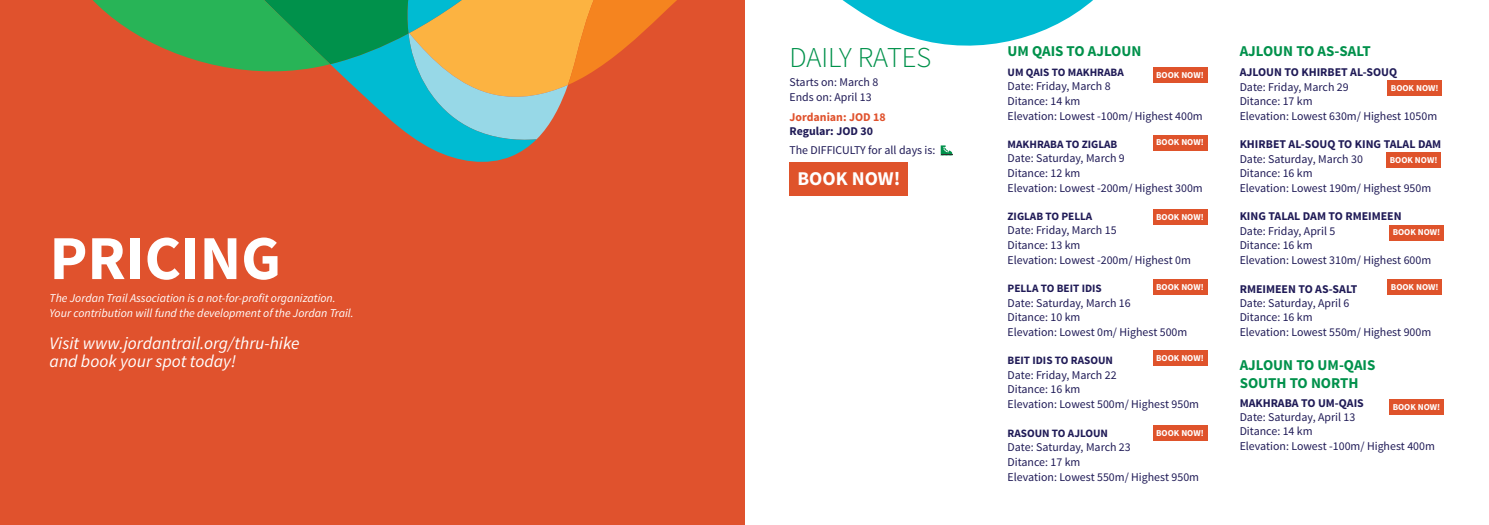
<style>
.page{position:relative;width:1489px;height:525px;background:#fff}
.page>*{position:absolute;margin:0;border:0;box-sizing:border-box;transform-origin:0 0}
.t1{font:700 62.5px "Source Sans Pro";color:#fff}
.t2{font:300 28.75px "Source Sans Pro";letter-spacing:-.005em;color:#00914b}
.t3{font:700 19.5px "Source Sans Pro";color:#fff}
.t4{font:italic 17.5px/17.5px "Source Sans Pro";color:#fff}
.t5{font:700 15px/18px "Source Sans Pro";color:#00914b}
.t6{font:11.88px/14.6px "Source Sans Pro";color:#201b57}
.t7{font:700 11.88px "Source Sans Pro";color:#201b57}
.t8{font:italic 11.88px/15px "Source Sans Pro";color:#fff}
.t9{font:700 11.88px "Source Sans Pro";color:#e0522d}
.t10{font:700 11.25px "Source Sans Pro";color:#201b57}
.t11{font:700 9px "Source Sans Pro";color:#fff}
</style>
<div class="page">
<div style="left:0;top:0;width:744px;height:524px;background:#e0522d"></div>
<svg style="left:842px;top:0;width:251px;height:46px"></svg>
<svg style="left:92px;top:0;width:585px;height:162px"></svg>
<svg style="left:940px;top:145px;width:12px;height:11px"></svg>
<div style="left:789px;top:162px;width:119px;height:34px;background:#df532b"></div>
<div style="left:1152px;top:68px;width:55px;height:15px;background:#df532b"></div>
<div style="left:1386px;top:80px;width:55px;height:16px;background:#df532b"></div>
<div style="left:1388px;top:225px;width:55px;height:15px;background:#df532b"></div>
<div style="left:1386px;top:279px;width:55px;height:16px;background:#df532b"></div>
<div style="left:1388px;top:399px;width:55px;height:15px;background:#df532b"></div>
<div style="left:1152px;top:135px;width:55px;height:15px;background:#df532b"></div>
<div style="left:1385px;top:152px;width:55px;height:16px;background:#df532b"></div>
<div style="left:1152px;top:209px;width:55px;height:16px;background:#df532b"></div>
<div style="left:1152px;top:279px;width:55px;height:16px;background:#df532b"></div>
<div style="left:1152px;top:350px;width:55px;height:16px;background:#df532b"></div>
<div style="left:1152px;top:425px;width:55px;height:15px;background:#df532b"></div>
<h1 class="t1" style="left:50px;top:218px;width:233px">PRICING</h1>
<p class="t8" style="left:50px;top:290px;width:306px">The Jordan Trail Association is a not-for-profit organization.<br>Your contribution will fund the development of the Jordan Trail.</p>
<h3 class="t4" style="left:50px;top:335px;width:251px">Visit www.jordantrail.org/thru-hike and book your spot today!</h3>
<h2 class="t2" style="left:789px;top:39px;width:143px">DAILY RATES</h2>
<p class="t5" style="left:1007px;top:43px;width:135px">UM QAIS TO AJLOUN</p>
<p class="t5" style="left:1239px;top:43px;width:132px">AJLOUN TO AS-SALT</p>
<p class="t7" style="left:1239px;top:65px;width:159px">AJLOUN TO KHIRBET AL-SOUQ</p>
<p class="t6" style="left:1239px;top:79px;width:199px">Date: Friday, March 29<br>Ditance: 17 km<br>Elevation: Lowest 630m/ Highest 1050m</p>
<p class="t7" style="left:1239px;top:137px;width:203px">KHIRBET AL-SOUQ TO KING TALAL DAM</p>
<p class="t6" style="left:1239px;top:151px;width:193px">Date: Saturday, March 30<br>Ditance: 16 km<br>Elevation: Lowest 190m/ Highest 950m</p>
<p class="t7" style="left:1239px;top:209px;width:163px">KING TALAL DAM TO RMEIMEEN</p>
<p class="t6" style="left:1239px;top:223px;width:193px">Date: Friday, April 5<br>Ditance: 16 km<br>Elevation: Lowest 310m/ Highest 600m</p>
<p class="t7" style="left:1239px;top:281px;width:119px">RMEIMEEN TO AS-SALT</p>
<p class="t6" style="left:1239px;top:295px;width:193px">Date: Saturday, April 6<br>Ditance: 16 km<br>Elevation: Lowest 550m/ Highest 900m</p>
<p class="t10" style="left:1007px;top:65px;width:118px">UM QAIS TO MAKHRABA</p>
<p class="t6" style="left:1007px;top:79px;width:197px">Date: Friday, March 8<br>Ditance: 14 km<br>Elevation: Lowest -100m/ Highest 400m</p>
<p class="t10" style="left:1007px;top:137px;width:111px">MAKHRABA TO ZIGLAB</p>
<p class="t6" style="left:1007px;top:151px;width:197px">Date: Saturday, March 9<br>Ditance: 12 km<br>Elevation: Lowest -200m/ Highest 300m</p>
<p class="t10" style="left:1007px;top:209px;width:86px">ZIGLAB TO PELLA</p>
<p class="t6" style="left:1007px;top:223px;width:185px">Date: Friday, March 15<br>Ditance: 13 km<br>Elevation: Lowest -200m/ Highest 0m</p>
<p class="t10" style="left:1007px;top:281px;width:96px">PELLA TO BEIT IDIS</p>
<p class="t6" style="left:1007px;top:295px;width:181px">Date: Saturday, March 16<br>Ditance: 10 km<br>Elevation: Lowest 0m/ Highest 500m</p>
<p class="t10" style="left:1007px;top:353px;width:107px">BEIT IDIS TO RASOUN</p>
<p class="t6" style="left:1007px;top:367px;width:193px">Date: Friday, March 22<br>Ditance: 16 km<br>Elevation: Lowest 500m/ Highest 950m</p>
<p class="t10" style="left:1007px;top:426px;width:102px">RASOUN TO AJLOUN</p>
<p class="t6" style="left:1007px;top:440px;width:193px">Date: Saturday, March 23<br>Ditance: 17 km<br>Elevation: Lowest 550m/ Highest 950m</p>
<p class="t11" style="left:1156px;top:69px;width:49px">BOOK NOW!</p>
<p class="t6" style="left:789px;top:75px;width:90px">Starts on: March 8<br>Ends on: April 13</p>
<p class="t11" style="left:1390px;top:82px;width:49px">BOOK NOW!</p>
<p class="t9" style="left:789px;top:109px;width:98px">Jordanian: JOD 18</p>
<p class="t7" style="left:789px;top:123px;width:85px">Regular: JOD 30</p>
<h3 class="t3" style="left:797px;top:166px;width:104px">BOOK NOW!</h3>
<p class="t11" style="left:1156px;top:137px;width:49px">BOOK NOW!</p>
<p class="t6" style="left:789px;top:143px;width:147px">The DIFFICULTY for all days is:</p>
<p class="t11" style="left:1389px;top:154px;width:49px">BOOK NOW!</p>
<p class="t11" style="left:1156px;top:211px;width:49px">BOOK NOW!</p>
<p class="t11" style="left:1392px;top:226px;width:49px">BOOK NOW!</p>
<p class="t11" style="left:1156px;top:281px;width:49px">BOOK NOW!</p>
<p class="t11" style="left:1390px;top:281px;width:49px">BOOK NOW!</p>
<p class="t11" style="left:1156px;top:352px;width:49px">BOOK NOW!</p>
<p class="t5" style="left:1239px;top:356px;width:137px">AJLOUN TO UM-QAIS<br>SOUTH TO NORTH</p>
<p class="t7" style="left:1239px;top:395px;width:126px">MAKHRABA TO UM-QAIS</p>
<p class="t6" style="left:1239px;top:409px;width:197px">Date: Saturday, April 13<br>Ditance: 14 km<br>Elevation: Lowest -100m/ Highest 400m</p>
<p class="t11" style="left:1392px;top:400px;width:49px">BOOK NOW!</p>
<p class="t11" style="left:1156px;top:426px;width:49px">BOOK NOW!</p>
</div>
